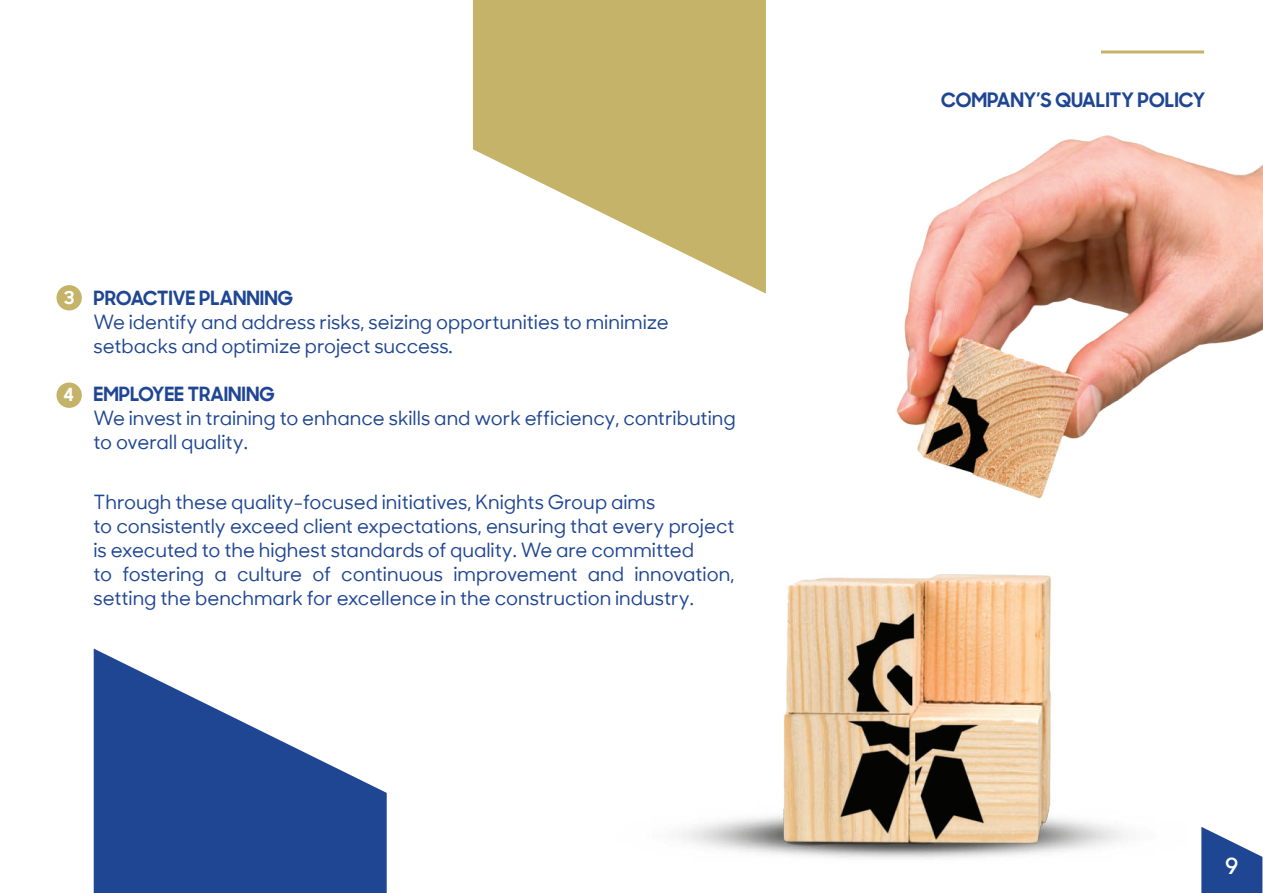
<style>
.page{position:relative;width:1263px;height:893px;background:#fff}
.page>*{position:absolute;margin:0;border:0;box-sizing:border-box;transform-origin:0 0}
.t1{font:600 22.5px "Sharp Sans Disp No 1";color:#fff}
.t2{font:700 19.8px "Sharp Sans Disp No 1";color:#1f4693}
.t3{font:500 19.5px/24px "Sharp Sans Disp No 1";color:#1f4693}
.t4{font:700 19.5px "Sharp Sans Disp No 1";color:#1f4693}
.t5{font:700 18px "Sharp Sans Disp No 1";color:#fff}
</style>
<div class="page">
<img style="left:680px;top:135px;width:583px;height:730px">
<hr style="left:1101px;top:50px;width:103px;height:3px;background:#c4b368">
<svg style="left:1201px;top:827px;width:61px;height:66px"></svg>
<div style="left:56px;top:285px;width:26px;height:25px;background:#c4b368;border-radius:50%"></div>
<div style="left:56px;top:383px;width:26px;height:25px;background:#c4b368;border-radius:50%"></div>
<svg style="left:473px;top:0;width:293px;height:294px;fill:#c4b368"></svg>
<svg style="left:94px;top:648px;width:293px;height:245px;fill:#1f4693"></svg>
<p class="t5" style="left:64px;top:282px;width:12px">3</p>
<p class="t5" style="left:63px;top:380px;width:12px">4</p>
<p class="t4" style="left:93px;top:282px;width:201px">PROACTIVE PLANNING</p>
<p class="t3" style="left:93px;top:309px;width:577px">We identify and address risks, seizing opportunities to minimize setbacks and optimize project success.</p>
<p class="t4" style="left:93px;top:378px;width:183px">EMPLOYEE TRAINING</p>
<p class="t3" style="left:93px;top:406px;width:644px">We invest in training to enhance skills and work efficiency, contributing to overall quality.</p>
<p class="t3" style="left:93px;top:489px;width:642px">Through these quality-focused initiatives, Knights Group aims<br>to consistently exceed client expectations, ensuring that every project is executed to the highest standards of quality. We are committed<br>to fostering a culture of continuous improvement and innovation, setting the benchmark for excellence in the construction industry.</p>
<p class="t2" style="left:941px;top:84px;width:266px">COMPANY’S QUALITY POLICY</p>
<p class="t1" style="left:1225px;top:849px;width:15px">9</p>
</div>
